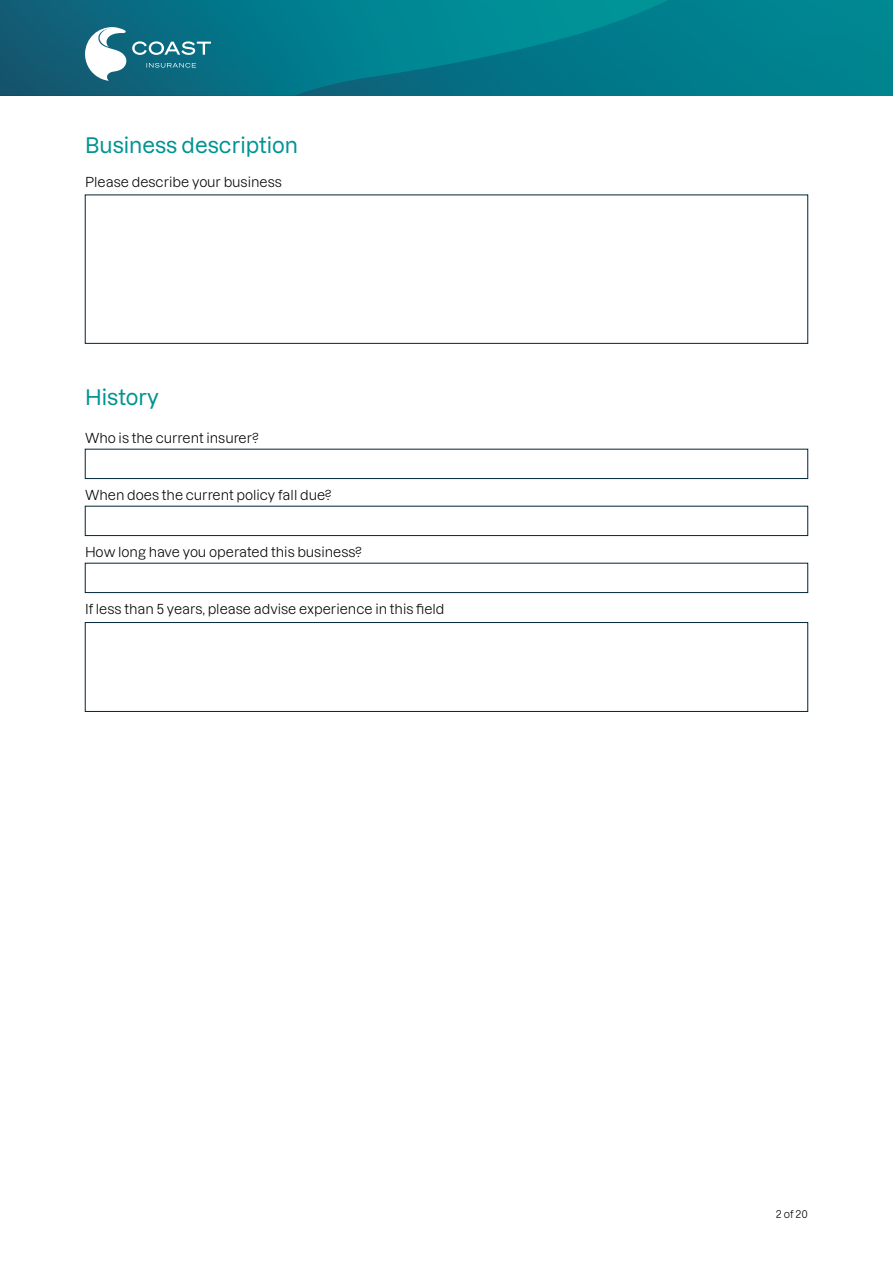
<style>
.page{position:relative;width:893px;height:1263px;background:#fff}
.page>*{position:absolute;margin:0;border:0;box-sizing:border-box;transform-origin:0 0}
.t1{font:500 21px "Dazzed";color:#009491}
.t2{font:13.5px "Dazzed";color:#000}
.t3{font:10.5px "Dazzed";color:#000}
</style>
<div class="page">
<div style="left:0;top:0;width:893px;height:96px;background:#00828f"></div>
<svg style="left:0;top:0;width:667px;height:96px"></svg>
<svg style="left:85px;top:27px;width:126px;height:54px;background:#4a8fa0"></svg>
<div style="left:85px;top:195px;width:723px;height:149px;background:#fff;border:1px solid #002636"></div>
<div style="left:85px;top:449px;width:723px;height:30px;background:#fff;border:1px solid #002636"></div>
<div style="left:85px;top:506px;width:723px;height:30px;background:#fff;border:1px solid #002636"></div>
<div style="left:85px;top:563px;width:723px;height:30px;background:#fff;border:1px solid #002636"></div>
<div style="left:85px;top:622px;width:723px;height:90px;background:#fff;border:1px solid #002636"></div>
<h1 class="t1" style="left:85px;top:129px;width:215px">Business description</h1>
<p class="t2" style="left:85px;top:171px;width:198px">Please describe your business</p>
<h1 class="t1" style="left:85px;top:380px;width:75px">History</h1>
<p class="t2" style="left:85px;top:427px;width:175px">Who is the current insurer?</p>
<p class="t2" style="left:85px;top:484px;width:248px">When does the current policy fall due?</p>
<p class="t2" style="left:85px;top:541px;width:278px">How long have you operated this business?</p>
<p class="t2" style="left:85px;top:598px;width:361px">If less than 5 years, please advise experience in this field</p>
<p class="t3" style="left:776px;top:1206px;width:34px">2 of 20</p>
</div>
